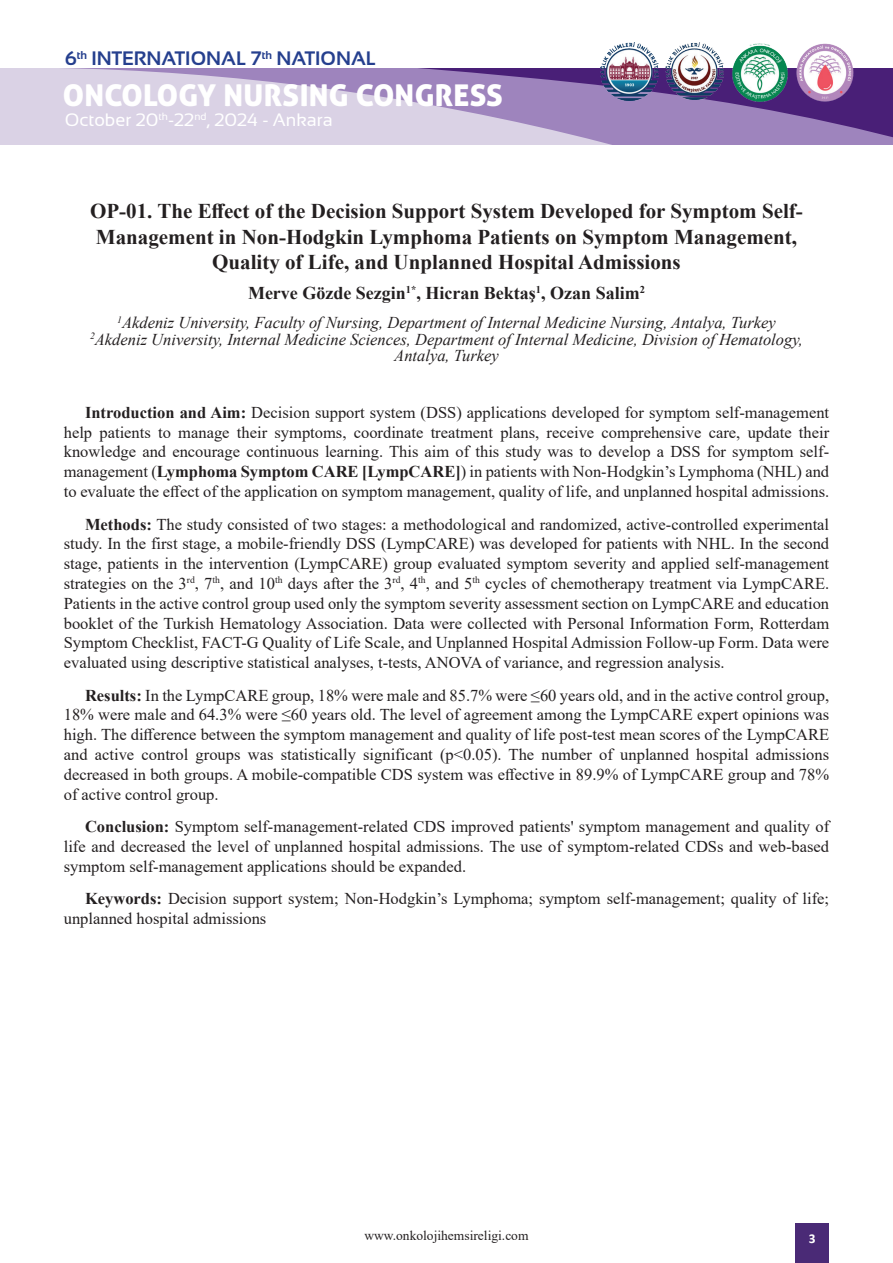
<style>
.page{position:relative;width:893px;height:1263px;background:#fff}
.page>*{position:absolute;margin:0;border:0;box-sizing:border-box;transform-origin:0 0}
.t1{font:30px "Aller Display";letter-spacing:.01em;color:#fff}
.t2{font:700 21px/25.2px "Times New Roman";color:#231f20;text-align:center}
.t3{font:700 19.5px "Sansation";color:#253f8e}
.t4{font:700 18px "Times New Roman";color:#231f20}
.t5{font:18px "Sansation";color:#fff}
.t6{font:16.5px/19.8px "Times New Roman";color:#231f20;text-align:justify}
.t7{font:italic 16.5px/16.5px "Times New Roman";color:#231f20;text-align:center}
.t8{font:13.5px "Times New Roman";color:#231f20}
.t9{font:700 13.5px "Calibri";color:#fff}
.s1{font-weight:700}
</style>
<div class="page">
<div style="left:0;top:68px;width:55px;height:77px;background:#dad2e5"></div>
<svg style="left:55px;top:68px;width:362px;height:77px;background:#d0c5de"></svg>
<svg style="left:417px;top:68px;width:476px;height:77px;background:#957ab4"></svg>
<div style="left:796px;top:1223px;width:33px;height:40px;background:#4a2a76"></div>
<img style="left:666px;top:42px;width:57px;height:58px">
<img style="left:731px;top:43px;width:58px;height:59px">
<img style="left:600px;top:43px;width:58px;height:57px">
<img style="left:796px;top:44px;width:58px;height:58px">
<p class="t3" style="left:65px;top:48px;width:313px">6<sup>th</sup> INTERNATIONAL 7<sup>th</sup> NATIONAL</p>
<h1 class="t1" style="left:63px;top:77px;width:442px">ONCOLOGY NURSING CONGRESS</h1>
<p class="t5" style="left:65px;top:110px;width:269px">October 20<sup>th</sup>-22<sup>nd</sup>, 2024 - Ankara</p>
<p class="t2" style="left:90px;top:198px;width:714px">OP-01. The Effect of the Decision Support System Developed for Symptom Self-<br>Management in Non-Hodgkin Lymphoma Patients on Symptom Management,<br>Quality of Life, and Unplanned Hospital Admissions</p>
<p class="t4" style="left:248px;top:280px;width:398px">Merve Gözde Sezgin<sup>1*</sup>, Hicran Bektaş<sup>1</sup>, Ozan Salim<sup>2</sup></p>
<p class="t7" style="left:90px;top:314px;width:714px"><sup>1</sup>Akdeniz University, Faculty of Nursing, Department of Internal Medicine Nursing, Antalya, Turkey<br><sup>2</sup>Akdeniz University, Internal Medicine Sciences, Department of Internal Medicine, Division of Hematology,<br>Antalya, Turkey</p>
<p class="t6" style="left:64px;top:402px;width:767px;text-indent:21px"><span class="s1">Introduction and Aim:</span> Decision support system (DSS) applications developed for symptom self-management help patients to manage their symptoms, coordinate treatment plans, receive comprehensive care, update their knowledge and encourage continuous learning. This aim of this study was to develop a DSS for symptom self&shy;management (<span class="s1">Lymphoma Symptom CARE [LympCARE]</span>) in patients with Non-Hodgkin’s Lymphoma (NHL) and to evaluate the effect of the application on symptom management, quality of life, and unplanned hospital admissions.</p>
<p class="t6" style="left:64px;top:513px;width:767px;text-indent:21px"><span class="s1">Methods:</span> The study consisted of two stages: a methodological and randomized, active-controlled experimental study. In the first stage, a mobile-friendly DSS (LympCARE) was developed for patients with NHL. In the second stage, patients in the intervention (LympCARE) group evaluated symptom severity and applied self-management strategies on the 3<sup>rd</sup>, 7<sup>th</sup>, and 10<sup>th</sup> days after the 3<sup>rd</sup>, 4<sup>th</sup>, and 5<sup>th</sup> cycles of chemotherapy treatment via LympCARE.<br>Patients in the active control group used only the symptom severity assessment section on LympCARE and education booklet of the Turkish Hematology Association. Data were collected with Personal Information Form, Rotterdam Symptom Checklist, FACT-G Quality of Life Scale, and Unplanned Hospital Admission Follow-up Form. Data were evaluated using descriptive statistical analyses, t-tests, ANOVA of variance, and regression analysis.</p>
<p class="t6" style="left:64px;top:685px;width:767px;text-indent:21px"><span class="s1">Results:</span> In the LympCARE group, 18% were male and 85.7% were ≤60 years old, and in the active control group, 18% were male and 64.3% were ≤60 years old. The level of agreement among the LympCARE expert opinions was high. The difference between the symptom management and quality of life post-test mean scores of the LympCARE and active control groups was statistically significant (p&lt;0.05). The number of unplanned hospital admissions decreased in both groups. A mobile-compatible CDS system was effective in 89.9% of LympCARE group and 78% of active control group.</p>
<p class="t6" style="left:64px;top:816px;width:767px;text-indent:21px"><span class="s1">Conclusion:</span> Symptom self-management-related CDS improved patients' symptom management and quality of life and decreased the level of unplanned hospital admissions. The use of symptom-related CDSs and web-based symptom self-management applications should be expanded.</p>
<p class="t6" style="left:64px;top:888px;width:767px;text-indent:21px"><span class="s1">Keywords:</span> Decision support system; Non-Hodgkin’s Lymphoma; symptom self-management; quality of life; unplanned hospital admissions</p>
<p class="t8" style="left:364px;top:1226px;width:166px">www.onkolojihemsireligi.com</p>
<p class="t9" style="left:809px;top:1229px;width:8px">3</p>
</div>
